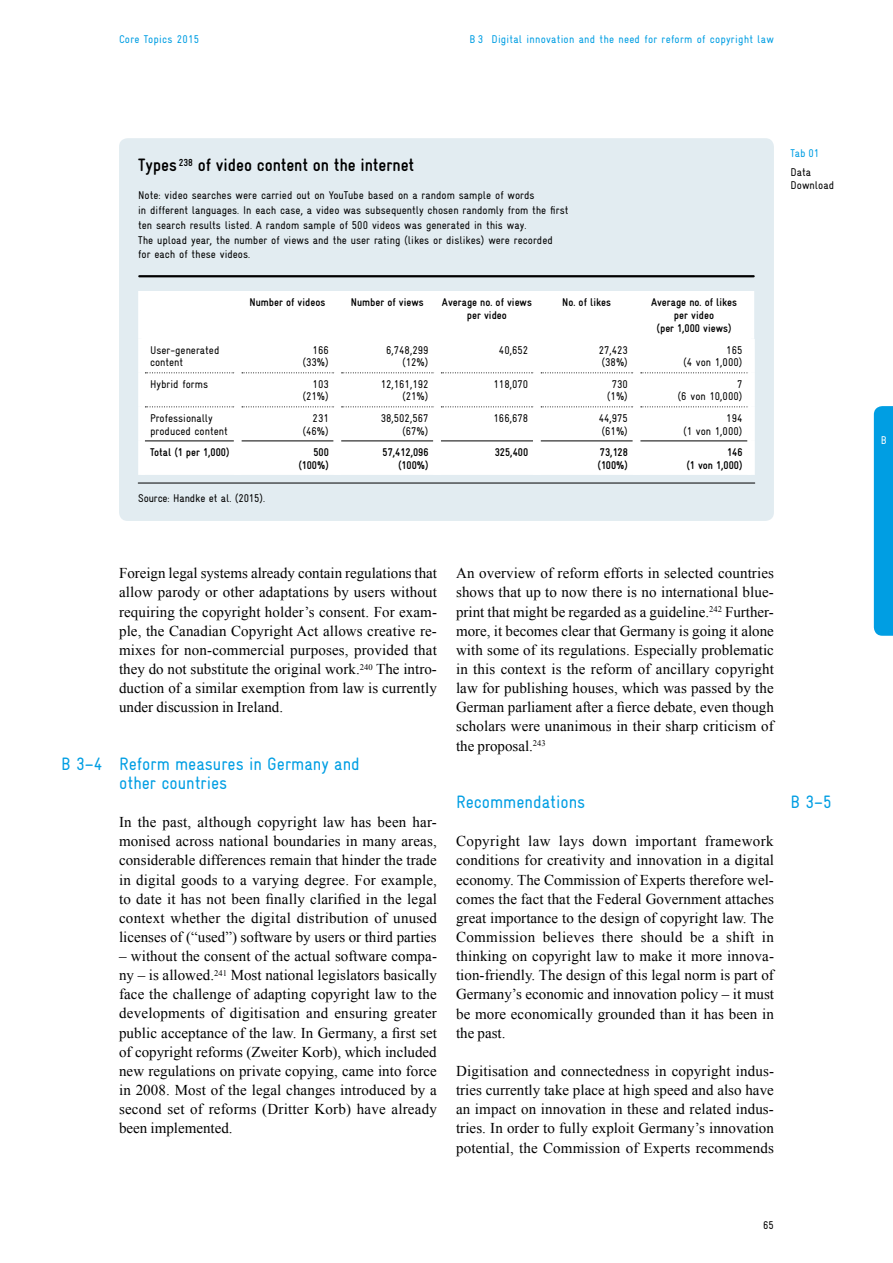
<style>
.page{position:relative;width:893px;height:1263px;background:#fff}
.page>*{position:absolute;margin:0;border:0;box-sizing:border-box;transform-origin:0 0}
.t1{font:condensed 18px/19.2px "Gravur";color:#009ee3}
.t2{font:700 condensed 18px "Gravur";letter-spacing:-.005em;color:#000}
.t3{font:15px/19.2px "Times New Roman";letter-spacing:.01em;color:#000;text-align:justify}
.t4{font:condensed 11.25px/12.8px "Gravur";color:#000;text-align:right}
.t5{font:700 condensed 11.25px/12.8px "Gravur";color:#000;text-align:right}
.t6{font:condensed 11.25px "Gravur";letter-spacing:.02em;color:#009ee3}
.t7{font:condensed 11.25px "Gravur";color:#fff}
</style>
<div class="page">
<div style="left:874px;top:406px;width:19px;height:230px;background:#009ee3"></div>
<div style="left:119px;top:138px;width:655px;height:383px;background:#e2ecf1;border-radius:9px"></div>
<hr style="left:139px;top:275px;width:615px;height:2px;background:#000">
<div style="left:145px;top:291px;width:603px;height:184px;background:#fff"></div>
<svg style="left:145px;top:372px;width:89px;height:1px"></svg>
<svg style="left:242px;top:372px;width:92px;height:1px"></svg>
<svg style="left:341px;top:372px;width:92px;height:1px"></svg>
<svg style="left:441px;top:372px;width:92px;height:1px"></svg>
<svg style="left:541px;top:372px;width:92px;height:1px"></svg>
<svg style="left:641px;top:372px;width:106px;height:1px"></svg>
<svg style="left:145px;top:406px;width:89px;height:1px"></svg>
<svg style="left:242px;top:406px;width:92px;height:1px"></svg>
<svg style="left:341px;top:406px;width:92px;height:1px"></svg>
<svg style="left:441px;top:406px;width:92px;height:1px"></svg>
<svg style="left:541px;top:406px;width:92px;height:1px"></svg>
<svg style="left:641px;top:406px;width:106px;height:1px"></svg>
<div style="left:748px;top:291px;width:6px;height:48px;background:#fff"></div>
<div style="left:138px;top:291px;width:7px;height:48px;background:#fff"></div>
<div style="left:138px;top:339px;width:7px;height:34px;background:#fff"></div>
<div style="left:138px;top:373px;width:7px;height:34px;background:#fff"></div>
<div style="left:138px;top:407px;width:7px;height:34px;background:#fff"></div>
<div style="left:138px;top:441px;width:7px;height:34px;background:#fff"></div>
<div style="left:747px;top:339px;width:8px;height:34px;background:#fff"></div>
<div style="left:747px;top:373px;width:8px;height:34px;background:#fff"></div>
<div style="left:747px;top:407px;width:8px;height:34px;background:#fff"></div>
<div style="left:747px;top:441px;width:8px;height:34px;background:#fff"></div>
<hr style="left:145px;top:440px;width:89px;height:1px;background:#000">
<hr style="left:241px;top:440px;width:93px;height:1px;background:#000">
<hr style="left:341px;top:440px;width:92px;height:1px;background:#000">
<hr style="left:441px;top:440px;width:92px;height:1px;background:#000">
<hr style="left:541px;top:440px;width:92px;height:1px;background:#000">
<hr style="left:640px;top:440px;width:107px;height:1px;background:#000">
<div style="left:234px;top:291px;width:7px;height:48px;background:#fff"></div>
<div style="left:533px;top:291px;width:8px;height:48px;background:#fff"></div>
<div style="left:234px;top:339px;width:7px;height:34px;background:#fff"></div>
<div style="left:533px;top:339px;width:8px;height:34px;background:#fff"></div>
<div style="left:234px;top:373px;width:7px;height:34px;background:#fff"></div>
<div style="left:533px;top:373px;width:8px;height:34px;background:#fff"></div>
<div style="left:234px;top:407px;width:7px;height:34px;background:#fff"></div>
<div style="left:533px;top:407px;width:8px;height:34px;background:#fff"></div>
<div style="left:234px;top:441px;width:7px;height:34px;background:#fff"></div>
<div style="left:533px;top:441px;width:8px;height:34px;background:#fff"></div>
<div style="left:334px;top:291px;width:7px;height:48px;background:#fff"></div>
<div style="left:633px;top:291px;width:7px;height:48px;background:#fff"></div>
<div style="left:334px;top:339px;width:7px;height:34px;background:#fff"></div>
<div style="left:633px;top:339px;width:7px;height:34px;background:#fff"></div>
<div style="left:334px;top:373px;width:7px;height:34px;background:#fff"></div>
<div style="left:633px;top:373px;width:7px;height:34px;background:#fff"></div>
<div style="left:334px;top:407px;width:7px;height:34px;background:#fff"></div>
<div style="left:633px;top:407px;width:7px;height:34px;background:#fff"></div>
<div style="left:334px;top:441px;width:7px;height:34px;background:#fff"></div>
<div style="left:633px;top:441px;width:7px;height:34px;background:#fff"></div>
<div style="left:433px;top:291px;width:8px;height:48px;background:#fff"></div>
<div style="left:433px;top:339px;width:8px;height:34px;background:#fff"></div>
<div style="left:433px;top:373px;width:8px;height:34px;background:#fff"></div>
<div style="left:433px;top:407px;width:8px;height:34px;background:#fff"></div>
<div style="left:433px;top:441px;width:8px;height:34px;background:#fff"></div>
<hr style="left:138px;top:483px;width:617px;height:1px;background:#000">
<p class="t6" style="left:119px;top:33px;width:82px">Core Topics 2015</p>
<p class="t6" style="left:469px;top:33px;width:306px">B 3 Digital innovation and the need for reform of copyright law</p>
<p class="t2" style="left:138px;top:155px;width:278px">Types <sup>238</sup> of video content on the internet</p>
<p class="t4" style="left:138px;top:188px;width:432px;line-height:14.9px;text-align:left">Note: video searches were carried out on YouTube based on a random sample of words<br>in different languages. In each case, a video was subsequently chosen randomly from the first ten search results listed. A random sample of 500 videos was generated in this way.<br>The upload year, the number of views and the user rating (likes or dislikes) were recorded<br>for each of these videos.</p>
<p class="t5" style="left:250px;top:296px;width:77px">Number of videos</p>
<p class="t5" style="left:351px;top:296px;width:74px">Number of views</p>
<p class="t5" style="left:442px;top:296px;width:91px;text-align:center">Average no. of views per video</p>
<p class="t5" style="left:562px;top:296px;width:50px">No. of likes</p>
<p class="t5" style="left:651px;top:296px;width:88px;text-align:center">Average no. of likes per video<br>(per 1,000 views)</p>
<p class="t4" style="left:150px;top:343px;width:71px;text-align:left">User-generated content</p>
<p class="t4" style="left:302px;top:343px;width:28px">166 (33%)</p>
<p class="t4" style="left:386px;top:343px;width:44px">6,748,299 (12%)</p>
<p class="t4" style="left:499px;top:343px;width:31px">40,652</p>
<p class="t4" style="left:599px;top:343px;width:31px;text-align:left">27,423 (38%)</p>
<p class="t4" style="left:683px;top:343px;width:61px">165<br>(4 von 1,000)</p>
<p class="t4" style="left:150px;top:377px;width:59px">Hybrid forms</p>
<p class="t4" style="left:302px;top:377px;width:28px">103 (21%)</p>
<p class="t4" style="left:381px;top:377px;width:49px">12,161,192 (21%)</p>
<p class="t4" style="left:494px;top:377px;width:36px">118,070</p>
<p class="t4" style="left:607px;top:377px;width:23px;text-align:center">730 (1%)</p>
<p class="t4" style="left:678px;top:377px;width:66px">7<br>(6 von 10,000)</p>
<p class="t4" style="left:150px;top:411px;width:79px;text-align:left">Professionally produced content</p>
<p class="t4" style="left:302px;top:411px;width:28px">231 (46%)</p>
<p class="t4" style="left:381px;top:411px;width:49px">38,502,567 (67%)</p>
<p class="t4" style="left:494px;top:411px;width:36px">166,678</p>
<p class="t4" style="left:599px;top:411px;width:31px;text-align:left">44,975 (61%)</p>
<p class="t4" style="left:683px;top:411px;width:61px">194<br>(1 von 1,000)</p>
<p class="t5" style="left:150px;top:445px;width:81px">Total (1 per 1,000)</p>
<p class="t5" style="left:298px;top:445px;width:32px">500 (100%)</p>
<p class="t5" style="left:383px;top:445px;width:47px">57,412,096 (100%)</p>
<p class="t5" style="left:495px;top:445px;width:35px">325,400</p>
<p class="t5" style="left:597px;top:445px;width:32px;text-align:left">73,128 (100%)</p>
<p class="t5" style="left:686px;top:445px;width:58px">146<br>(1 von 1,000)</p>
<p class="t4" style="left:138px;top:492px;width:128px">Source: Handke et al. (2015).</p>
<p class="t6" style="left:791px;top:147px;width:30px">Tab 01</p>
<p class="t4" style="left:791px;top:166px;width:45px;text-align:left">Data<br>Download</p>
<p class="t3" style="left:119px;top:563px;width:320px">Foreign legal systems already contain regulations that allow parody or other adaptations by users without requiring the copyright holder’s consent. For exam&shy;ple, the Canadian Copyright Act allows creative re&shy;mixes for non-commercial purposes, provided that they do not substitute the original work.<sup>240</sup> The intro&shy;duction of a similar exemption from law is currently under discussion in Ireland.</p>
<p class="t1" style="left:61px;top:754px;width:43px">B 3–4</p>
<p class="t1" style="left:119px;top:754px;width:242px">Reform measures in Germany and other countries</p>
<p class="t3" style="left:119px;top:812px;width:319px">In the past, although copyright law has been har&shy;monised across national boundaries in many areas, considerable differences remain that hinder the trade in digital goods to a varying degree. For example, to date it has not been finally clarified in the legal context whether the digital distribution of unused licenses of (“used”) software by users or third parties</p>
<p class="t3" style="left:119px;top:946px;width:319px">– without the consent of the actual software compa&shy;ny – is allowed.<sup>241</sup> Most national legislators basically face the challenge of adapting copyright law to the developments of digitisation and ensuring greater public acceptance of the law. In Germany, a first set of copyright reforms (Zweiter Korb), which included new regulations on private copying, came into force in 2008. Most of the legal changes introduced by a second set of reforms (Dritter Korb) have already been implemented.</p>
<p class="t3" style="left:456px;top:563px;width:319px">An overview of reform efforts in selected countries shows that up to now there is no international blue&shy;print that might be regarded as a guideline.<sup>242</sup> Further&shy;more, it becomes clear that Germany is going it alone with some of its regulations. Especially problematic in this context is the reform of ancillary copyright law for publishing houses, which was passed by the German parliament after a fierce debate, even though scholars were unanimous in their sharp criticism of the proposal.<sup>243</sup></p>
<p class="t1" style="left:456px;top:792px;width:131px">Recommendations</p>
<p class="t3" style="left:456px;top:831px;width:319px">Copyright law lays down important framework conditions for creativity and innovation in a digital economy. The Commission of Experts therefore wel&shy;comes the fact that the Federal Government attaches great importance to the design of copyright law. The Commission believes there should be a shift in thinking on copyright law to make it more innova&shy;tion-friendly. The design of this legal norm is part of Germany’s economic and innovation policy – it must be more economically grounded than it has been in the past.</p>
<p class="t3" style="left:456px;top:1061px;width:319px">Digitisation and connectedness in copyright indus&shy;tries currently take place at high speed and also have an impact on innovation in these and related indus&shy;tries. In order to fully exploit Germany’s innovation potential, the Commission of Experts recommends</p>
<p class="t1" style="left:791px;top:792px;width:43px">B 3–5</p>
<p class="t4" style="left:763px;top:1219px;width:12px">65</p>
<p class="t7" style="left:881px;top:434px;width:7px">B</p>
</div>
